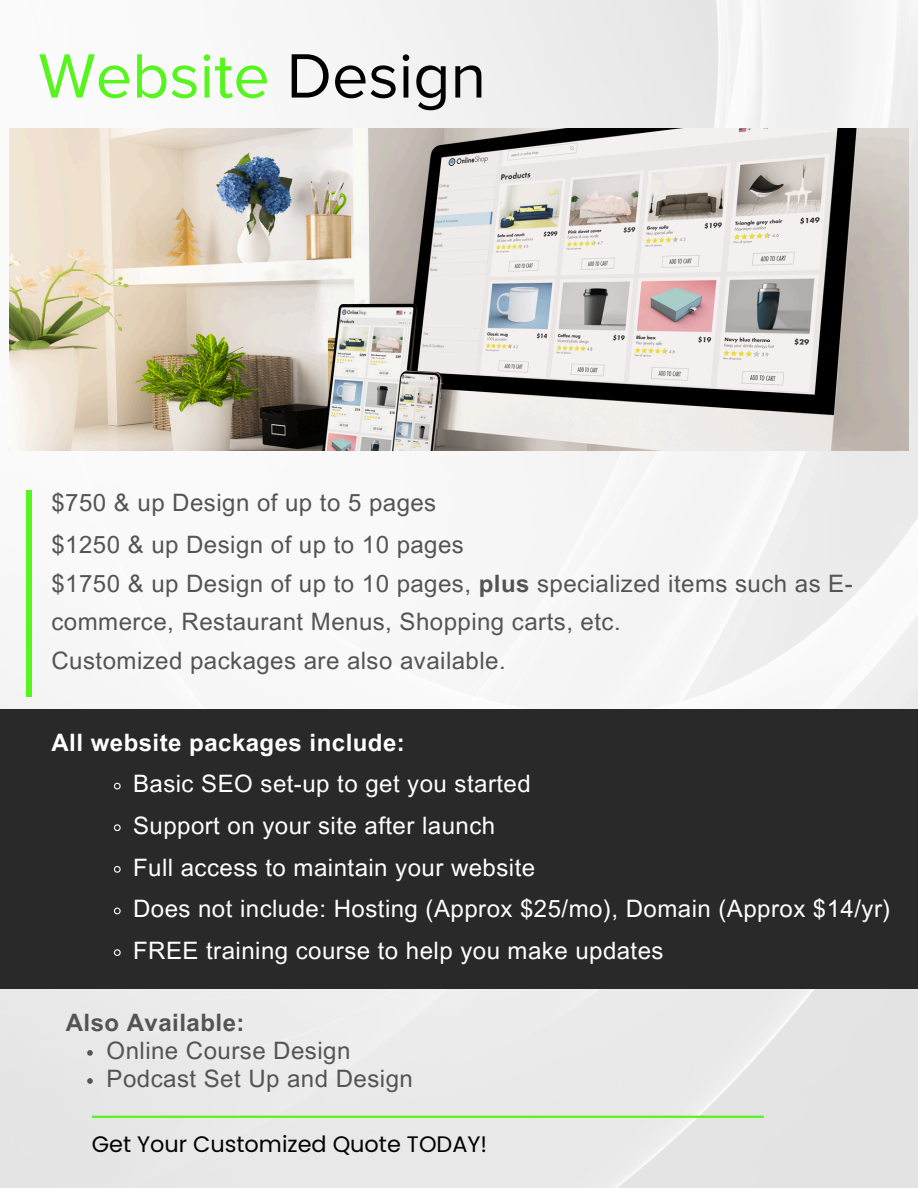
<style>
.page{position:relative;width:918px;height:1188px;background:#fff}
.page>*{position:absolute;margin:0;border:0;box-sizing:border-box;transform-origin:0 0}
.t1{font:64.8px "Proxima Nova";color:#56f51d}
.t2{font:24px/38.2px "Arial MT Pro";letter-spacing:.02em;color:#545454}
.t3{font:24px "Arial MT Pro";letter-spacing:.02em;color:#fff}
.t4{font:700 24px "Arial MT Pro";letter-spacing:.02em;color:#fff}
.t5{font:700 24px "Arial MT Pro";letter-spacing:.02em;color:#545454}
.t6{font:22.35px "Poppins";color:#000}
.s1{color:#000}
.s2{font-weight:700}
</style>
<div class="page">
<img style="left:0;top:0;width:918px;height:1188px">
<hr style="left:92px;top:1116px;width:672px;height:2px;background:#56f51d">
<div style="left:26px;top:491px;width:6px;height:206px;background:#56f51d"></div>
<img style="left:10px;top:128px;width:898px;height:322px">
<div style="left:0;top:709px;width:918px;height:280px;background:#292929"></div>
<svg style="left:113px;top:782px;width:8px;height:8px"></svg>
<svg style="left:113px;top:824px;width:8px;height:8px"></svg>
<svg style="left:113px;top:866px;width:8px;height:7px"></svg>
<svg style="left:113px;top:907px;width:8px;height:8px"></svg>
<svg style="left:113px;top:949px;width:8px;height:7px"></svg>
<svg style="left:87px;top:1050px;width:6px;height:6px"></svg>
<svg style="left:87px;top:1078px;width:6px;height:6px"></svg>
<p class="t1" style="left:38px;top:38px;width:449px">Website <span class="s1">Design</span></p>
<p class="t2" style="left:51px;top:487px;width:386px">$750 &amp; up Design of up to 5 pages</p>
<p class="t2" style="left:51px;top:528px;width:414px">$1250 &amp; up Design of up to 10 pages</p>
<p class="t2" style="left:51px;top:568px;width:803px">$1750 &amp; up Design of up to 10 pages, <span class="s2">plus</span> specialized items such as E&shy;commerce, Restaurant Menus, Shopping carts, etc.</p>
<p class="t2" style="left:51px;top:644px;width:456px">Customized packages are also available.</p>
<p class="t4" style="left:51px;top:733px;width:355px">All website packages include:</p>
<p class="t3" style="left:133px;top:775px;width:399px">Basic SEO set-up to get you started</p>
<p class="t3" style="left:133px;top:817px;width:364px">Support on your site after launch</p>
<p class="t3" style="left:133px;top:858px;width:404px">Full access to maintain your website</p>
<p class="t3" style="left:133px;top:900px;width:759px">Does not include: Hosting (Approx $25/mo), Domain (Approx $14/yr)</p>
<h2 class="t3" style="left:133px;top:941px;width:532px">FREE training course to help you make updates</h2>
<p class="t5" style="left:66px;top:1014px;width:180px">Also Available:</p>
<p class="t2" style="left:107px;top:1035px;width:245px">Online Course Design</p>
<p class="t2" style="left:107px;top:1063px;width:308px">Podcast Set Up and Design</p>
<p class="t6" style="left:92px;top:1128px;width:397px">Get Your Customized Quote TODAY!</p>
</div>
